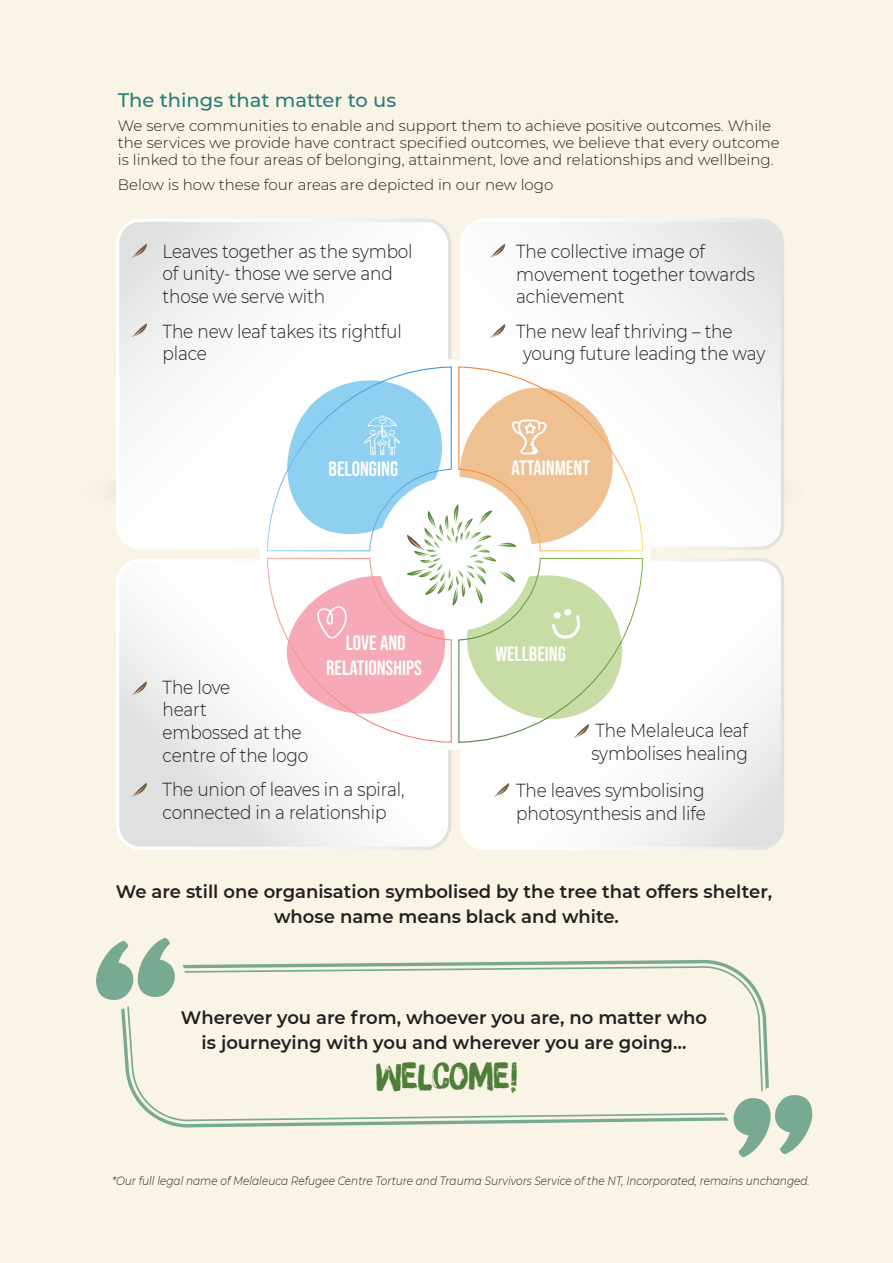
<style>
.page{position:relative;width:893px;height:1263px;background:#faf4e7}
.page>*{position:absolute;margin:0;border:0;box-sizing:border-box;transform-origin:0 0}
.t1{font:36px "i Ciel Brush Up";color:#4f7e39}
.t2{font:20.85px/25px "Bebas Neue Rounded";color:#fff;text-align:center}
.t3{font:500 19.5px "Montserrat";color:#267e78}
.t4{font:300 18.9px/22.6px "Montserrat";letter-spacing:-.01em;color:#231f20;scale:.9 1}
.t5{font:600 18px/24.6px "Montserrat";color:#231f20;text-align:center}
.t6{font:300 15px/17.1px "Montserrat";color:#231f20}
.t7{font:italic 300 12px "Montserrat";color:#231f20;scale:.88 1}
</style>
<div class="page">
<svg style="left:183px;top:959px;width:586px;height:130px"></svg>
<svg style="left:184px;top:964px;width:579px;height:128px"></svg>
<svg style="left:121px;top:1008px;width:608px;height:120px"></svg>
<svg style="left:127px;top:1006px;width:598px;height:117px"></svg>
<svg style="left:96px;top:938px;width:79px;height:62px"></svg>
<svg style="left:733px;top:1095px;width:79px;height:62px"></svg>
<svg style="left:116px;top:218px;width:336px;height:332px"></svg>
<svg style="left:460px;top:218px;width:325px;height:332px"></svg>
<svg style="left:116px;top:558px;width:336px;height:292px"></svg>
<svg style="left:460px;top:556px;width:324px;height:294px"></svg>
<svg style="left:131px;top:244px;width:16px;height:14px"></svg>
<svg style="left:131px;top:681px;width:16px;height:14px"></svg>
<svg style="left:266px;top:366px;width:378px;height:377px;background:#e5e2db"></svg>
<svg style="left:494px;top:783px;width:15px;height:14px"></svg>
<svg style="left:131px;top:783px;width:16px;height:14px"></svg>
<svg style="left:490px;top:244px;width:15px;height:14px"></svg>
<svg style="left:490px;top:324px;width:15px;height:14px"></svg>
<svg style="left:131px;top:323px;width:16px;height:14px"></svg>
<p class="t3" style="left:118px;top:86px;width:280px">The things that matter to us</p>
<p class="t6" style="left:118px;top:117px;width:663px">We serve communities to enable and support them to achieve positive outcomes. While the services we provide have contract specified outcomes, we believe that every outcome is linked to the four areas of belonging, attainment, love and relationships and wellbeing.</p>
<p class="t6" style="left:118px;top:176px;width:437px">Below is how these four areas are depicted in our new logo</p>
<p class="t4" style="left:163px;top:239px;width:279px">Leaves together as the symbol of unity- those we serve and those we serve with</p>
<p class="t4" style="left:163px;top:319px;width:267px">The new leaf takes its rightful place</p>
<p class="t4" style="left:516px;top:239px;width:267px">The collective image of movement together towards achievement</p>
<p class="t4" style="left:523px;top:319px;width:271px;text-indent:-7px">The new leaf thriving – the young future leading the way</p>
<p class="t2" style="left:329px;top:456px;width:71px">BELONGING</p>
<p class="t2" style="left:512px;top:456px;width:80px">ATTAINMENT</p>
<p class="t2" style="left:326px;top:630px;width:97px">LOVE AND<br>RELATIONSHIPS</p>
<p class="t2" style="left:495px;top:641px;width:72px">WELLBEING</p>
<p class="t4" style="left:163px;top:675px;width:163px">The love<br>heart<br>embossed at the centre of the logo</p>
<p class="t4" style="left:163px;top:778px;width:270px">The union of leaves in a spiral, connected in a relationship</p>
<p class="t4" style="left:591px;top:719px;width:175px">The Melaleuca leaf symbolises healing</p>
<p class="t4" style="left:516px;top:778px;width:212px">The leaves symbolising photosynthesis and life</p>
<p class="t5" style="left:116px;top:879px;width:658px">We are still one organisation symbolised by the tree that offers shelter, whose name means black and white.</p>
<p class="t5" style="left:181px;top:1005px;width:528px">Wherever you are from, whoever you are, no matter who is journeying with you and wherever you are going…</p>
<h1 class="t1" style="left:376px;top:1047px;width:143px">WELCOME!</h1>
<p class="t7" style="left:112px;top:1173px;width:794px">*Our full legal name of Melaleuca Refugee Centre Torture and Trauma Survivors Service of the NT, Incorporated, remains unchanged.</p>
</div>
